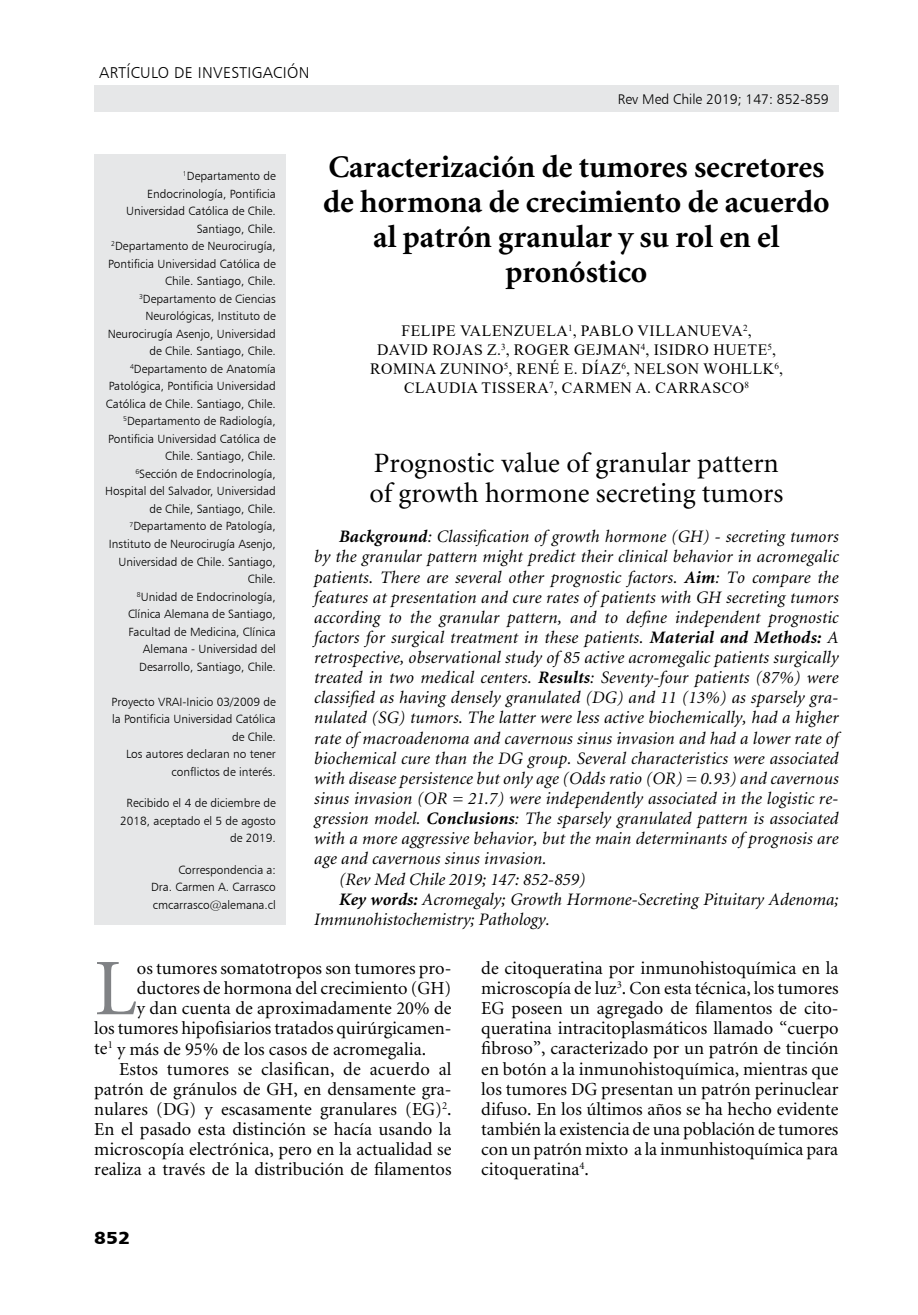
<style>
.page{position:relative;width:918px;height:1315px;background:#fff}
.page>*{position:absolute;margin:0;border:0;box-sizing:border-box;transform-origin:0 0}
.t1{font:80.33px "Minion";color:#808285}
.t2{font:700 31.5px/35px "Minion";color:#000;text-align:center}
.t3{font:28px/29.8px "Minion";color:#000}
.t4{font:18.38px/20.1px "Minion";color:#000;text-align:justify}
.t5{font:italic 17.5px "Minion";letter-spacing:.01em;color:#000}
.t6{font:17.5px "Humanist 777 BT Black B";color:#000;scale:1.1 1}
.t7{font:15.75px/18.9px "Times New Roman";letter-spacing:.035em;color:#000;text-align:center}
.t8{font:15.75px "Humanist 777 BT Light B";color:#000}
.t9{font:14px "Humanist 777 BT Light B";color:#000}
.t10{font:11.9px/17.5px "Humanist 777 BT Light B";color:#000;text-align:right}
.s1{font-weight:700}
</style>
<div class="page">
<div style="left:94px;top:85px;width:744px;height:26px;background:#e6e7e8"></div>
<div style="left:94px;top:154px;width:192px;height:770px;background:#e6e7e8"></div>
<p class="t8" style="left:99px;top:63px;width:41px">artículodeinvestigaci</p>
<p class="t8" style="left:287px;top:63px;width:21px">ón</p>
<p class="t9" style="left:618px;top:90px;width:212px">Rev Med Chile 2019; 147: 852-859</p>
<p class="t10" style="left:105px;top:167px;width:172px"><sup>1</sup>Departamento de<br>Endocrinología, Pontificia<br>Universidad Católica de Chile.<br>Santiago, Chile.<br><sup>2</sup>Departamento de Neurocirugía,<br>Pontificia Universidad Católica de<br>Chile. Santiago, Chile.<br><sup>3</sup>Departamento de Ciencias<br>Neurológicas, Instituto de<br>Neurocirugía Asenjo, Universidad de Chile. Santiago, Chile.<br><sup>4</sup>Departamento de Anatomía<br>Patológica, Pontificia Universidad<br>Católica de Chile. Santiago, Chile.<br><sup>5</sup>Departamento de Radiología,<br>Pontificia Universidad Católica de<br>Chile. Santiago, Chile.<br><sup>6</sup>Sección de Endocrinología,<br>Hospital del Salvador, Universidad de Chile, Santiago, Chile.<br><sup>7</sup>Departamento de Patología,<br>Instituto de Neurocirugía Asenjo,<br>Universidad de Chile. Santiago,<br>Chile.<br><sup>8</sup>Unidad de Endocrinología,<br>Clínica Alemana de Santiago,<br>Facultad de Medicina, Clínica<br>Alemana - Universidad del<br>Desarrollo, Santiago, Chile.</p>
<p class="t10" style="left:112px;top:692px;width:166px">Proyecto VRAI-Inicio 03/2009 de la Pontificia Universidad Católica de Chile.<br>Los autores declaran no tener conflictos de interés.</p>
<p class="t10" style="left:120px;top:794px;width:157px">Recibido el 4 de diciembre de<br>2018, aceptado el 5 de agosto de 2019.</p>
<p class="t10" style="left:151px;top:860px;width:126px;text-align:justify;text-indent:27px">Correspondencia a:<br>Dra. Carmen A. Carrasco cmcarrasco@alemana.cl</p>
<h2 class="t2" style="left:323px;top:151px;width:508px">Caracterización de tumores secretores de hormona de crecimiento de acuerdo al patrón granular y su rol en el pronóstico</h2>
<p class="t7" style="left:370px;top:321px;width:414px">FELIPE VALENZUELA<sup>1</sup>, PABLO VILLANUEVA<sup>2</sup>,<br>DAVID ROJAS Z.<sup>3</sup>, ROGER GEJMAN<sup>4</sup>, ISIDRO HUETE<sup>5</sup>, ROMINA ZUNINO<sup>5</sup>, RENÉ E. DÍAZ<sup>6</sup>, NELSON WOHLLK<sup>6</sup>, CLAUDIA TISSERA<sup>7</sup>, CARMEN A. CARRASCO<sup>8</sup></p>
<h3 class="t3" style="left:369px;top:449px;width:415px">Prognostic value of granular pattern of growth hormone secreting tumors</h3>
<p class="t5" style="left:339px;top:528px;width:501px"><span class="s1">Background</span>: Classification of growth hormone (GH) - secreting tumors</p>
<p class="t5" style="left:314px;top:548px;width:526px">by the granular pattern might predict their clinical behavior in acromegalic</p>
<p class="t5" style="left:314px;top:568px;width:526px">patients. There are several other prognostic factors. <span class="s1">Aim</span>: To compare the</p>
<p class="t5" style="left:314px;top:588px;width:526px">features at presentation and cure rates of patients with GH secreting tumors</p>
<p class="t5" style="left:314px;top:608px;width:526px">according to the granular pattern, and to define independent prognostic</p>
<p class="t5" style="left:314px;top:628px;width:526px">factors for surgical treatment in these patients. <span class="s1">Material and Methods:</span> A</p>
<p class="t5" style="left:314px;top:649px;width:526px">retrospective, observational study of 85 active acromegalic patients surgically</p>
<p class="t5" style="left:314px;top:669px;width:526px">treated in two medical centers. <span class="s1">Results</span>: Seventy-four patients (87%) were</p>
<p class="t5" style="left:314px;top:689px;width:526px">classified as having densely granulated (DG) and 11 (13%) as sparsely gra-</p>
<p class="t5" style="left:314px;top:709px;width:526px">nulated (SG) tumors. The latter were less active biochemically, had a higher</p>
<p class="t5" style="left:314px;top:729px;width:526px">rate of macroadenoma and cavernous sinus invasion and had a lower rate of</p>
<p class="t5" style="left:314px;top:749px;width:526px">biochemical cure than the DG group. Several characteristics were associated</p>
<p class="t5" style="left:314px;top:769px;width:526px">with disease persistence but only age (Odds ratio (OR) = 0.93) and cavernous</p>
<p class="t5" style="left:314px;top:789px;width:526px">sinus invasion (OR = 21.7) were independently associated in the logistic re-</p>
<p class="t5" style="left:314px;top:810px;width:526px">gression model. <span class="s1">Conclusions</span>: The sparsely granulated pattern is associated</p>
<p class="t5" style="left:314px;top:830px;width:526px">with a more aggressive behavior, but the main determinants of prognosis are</p>
<p class="t5" style="left:314px;top:850px;width:234px">age and cavernous sinus invasion.</p>
<p class="t5" style="left:339px;top:870px;width:248px">(Rev Med Chile 2019; 147: 852-859)</p>
<p class="t5" style="left:339px;top:890px;width:501px"><span class="s1">Key words:</span> Acromegaly; Growth Hormone-Secreting Pituitary Adenoma;</p>
<p class="t5" style="left:314px;top:910px;width:237px">Immunohistochemistry; Pathology.</p>
<h1 class="t1" style="left:94px;top:949px;width:44px">L</h1>
<p class="t4" style="left:137px;top:958px;width:316px">os tumores somatotropos son tumores pro-</p>
<p class="t4" style="left:137px;top:979px;width:316px">ductores de hormona del crecimiento (GH)</p>
<p class="t4" style="left:137px;top:999px;width:316px">y dan cuenta de aproximadamente 20% de</p>
<p class="t4" style="left:94px;top:1019px;width:359px">los tumores hipofisiarios tratados quirúrgicamen-</p>
<p class="t4" style="left:94px;top:1039px;width:333px">te<sup>1</sup> y más de 95% de los casos de acromegalia.</p>
<p class="t4" style="left:119px;top:1059px;width:334px">Estos tumores se clasifican, de acuerdo al</p>
<p class="t4" style="left:94px;top:1079px;width:359px">patrón de gránulos de GH, en densamente gra-</p>
<p class="t4" style="left:94px;top:1099px;width:359px">nulares (DG) y escasamente granulares (EG)<sup>2</sup>.</p>
<p class="t4" style="left:94px;top:1119px;width:359px">En el pasado esta distinción se hacía usando la</p>
<p class="t4" style="left:94px;top:1140px;width:359px">microscopía electrónica, pero en la actualidad se</p>
<p class="t4" style="left:94px;top:1160px;width:359px">realiza a través de la distribución de filamentos</p>
<p class="t6" style="left:94px;top:1226px;width:34px">852</p>
<p class="t4" style="left:481px;top:958px;width:359px">de citoqueratina por inmunohistoquímica en la microscopía de luz<sup>3</sup>. Con esta técnica, los tumores EG poseen un agregado de filamentos de cito&shy;queratina intracitoplasmáticos llamado “cuerpo fibroso”, caracterizado por un patrón de tinción en botón a la inmunohistoquímica, mientras que los tumores DG presentan un patrón perinuclear difuso. En los últimos años se ha hecho evidente también la existencia de una población de tumores con un patrón mixto a la inmunhistoquímica para citoqueratina<sup>4</sup>.</p>
</div>
